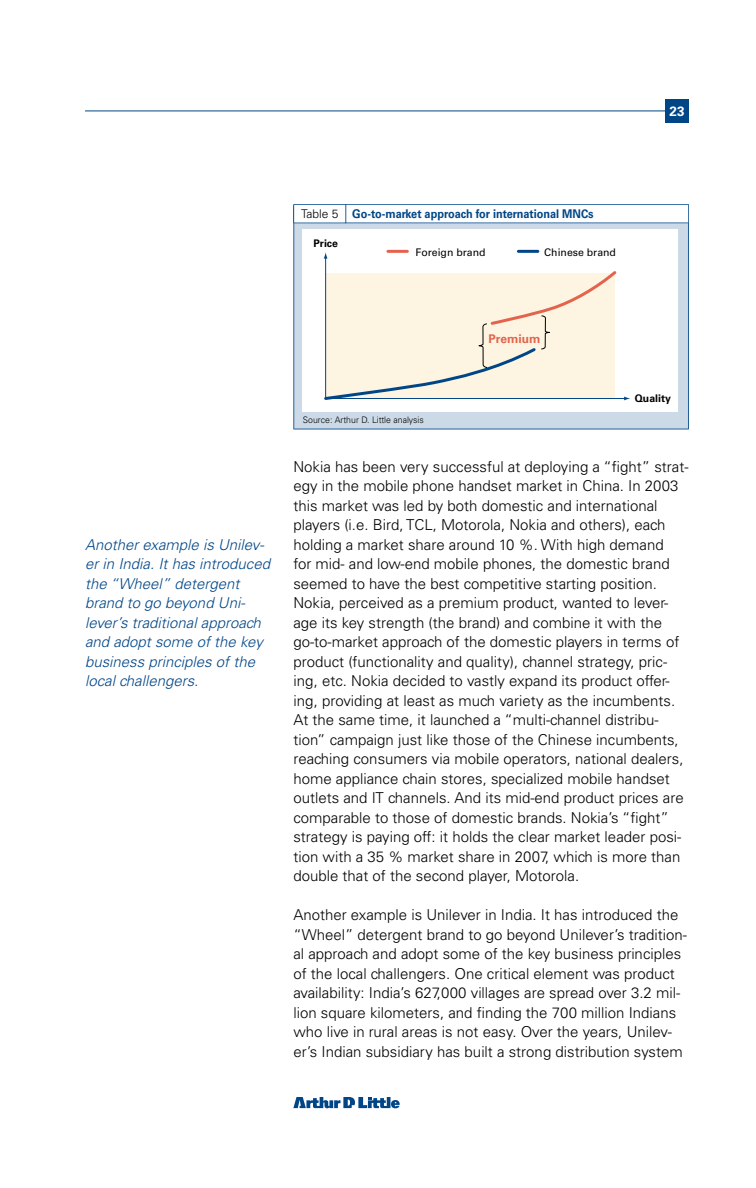
<style>
.page{position:relative;width:756px;height:1188px;background:#fff}
.page>*{position:absolute;margin:0;border:0;box-sizing:border-box;transform-origin:0 0}
.t1{font:300 15px/19.5px "Univers";color:#000}
.t2{font:italic 300 15px/19.5px "Univers";color:#004687}
.t3{font:700 13.5px "Univers";color:#fff}
.t4{font:700 12px "Univers";color:#004687;scale:.91 1}
.t5{font:700 12px "Univers";color:#e4634d}
.t6{font:10.5px "Univers";color:#000}
.t7{font:700 10.5px "Univers";color:#000}
.t8{font:300 9px "Univers";color:#000}
.s1{font-weight:300;color:#000}
</style>
<div class="page">
<hr style="left:85px;top:111px;width:604px;height:1px;background:#004687">
<div style="left:665px;top:99px;width:24px;height:24px;background:#004687"></div>
<svg style="left:293px;top:1097px;width:107px;height:11px"></svg>
<svg style="left:293px;top:223px;width:396px;height:206px;background:#c6d5e4"></svg>
<svg style="left:293px;top:204px;width:396px;height:19px"></svg>
<div style="left:303px;top:229px;width:375px;height:182px;background:#fff"></div>
<svg style="left:324px;top:252px;width:4px;height:7px"></svg>
<hr style="left:388px;top:250px;width:19px;height:3px;background:#e4634d">
<hr style="left:518px;top:250px;width:20px;height:3px;background:#004687">
<svg style="left:324px;top:268px;width:306px;height:133px;background:#f6efe0"></svg>
<p class="t3" style="left:670px;top:103px;width:17px">23</p>
<p class="t4" style="left:301px;top:207px;width:323px"><span class="s1">Table 5</span> Go-to-market approach for international MNCs</p>
<p class="t7" style="left:314px;top:237px;width:26px">Price</p>
<p class="t6" style="left:544px;top:246px;width:73px">Chinese brand</p>
<p class="t6" style="left:416px;top:246px;width:72px">Foreign brand</p>
<p class="t2" style="left:85px;top:534px;width:187px">Another example is Unilev&shy;er in India. It has introduced the “Wheel” detergent brand to go beyond Uni&shy;lever’s traditional approach and adopt some of the key business principles of the local challengers.</p>
<p class="t8" style="left:303px;top:415px;width:122px">Source: Arthur D. Little analysis</p>
<p class="t5" style="left:489px;top:332px;width:53px">Premium</p>
<p class="t7" style="left:635px;top:392px;width:38px">Quality</p>
<p class="t1" style="left:293px;top:456px;width:397px">Nokia has been very successful at deploying a “fight” strat&shy;egy in the mobile phone handset market in China. In 2003 this market was led by both domestic and international players (i.e. Bird, TCL, Motorola, Nokia and others), each holding a market share around 10 %. With high demand<br>for mid- and low-end mobile phones, the domestic brand seemed to have the best competitive starting position.<br>Nokia, perceived as a premium product, wanted to lever&shy;age its key strength (the brand) and combine it with the go-to-market approach of the domestic players in terms of product (functionality and quality), channel strategy, pric&shy;ing, etc. Nokia decided to vastly expand its product offer&shy;ing, providing at least as much variety as the incumbents.<br>At the same time, it launched a “multi-channel distribu&shy;tion” campaign just like those of the Chinese incumbents, reaching consumers via mobile operators, national dealers, home appliance chain stores, specialized mobile handset outlets and IT channels. And its mid-end product prices are comparable to those of domestic brands. Nokia’s “fight” strategy is paying off: it holds the clear market leader posi&shy;tion with a 35 % market share in 2007, which is more than double that of the second player, Motorola.</p>
<p class="t1" style="left:293px;top:905px;width:395px">Another example is Unilever in India. It has introduced the “Wheel” detergent brand to go beyond Unilever’s tradition&shy;al approach and adopt some of the key business principles of the local challengers. One critical element was product availability: India’s 627,000 villages are spread over 3.2 mil&shy;lion square kilometers, and finding the 700 million Indians who live in rural areas is not easy. Over the years, Unilev&shy;er’s Indian subsidiary has built a strong distribution system</p>
</div>
